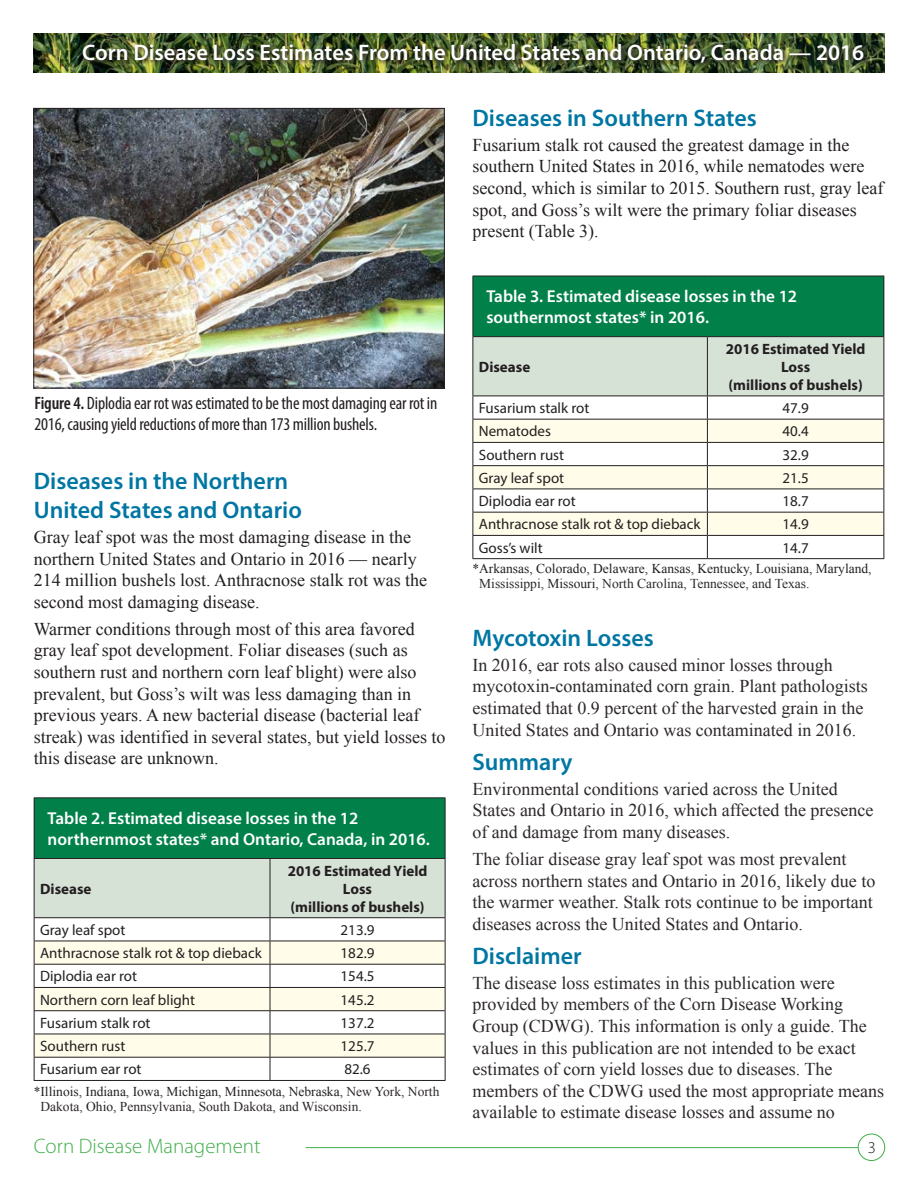
<style>
.page{position:relative;width:918px;height:1188px;background:#fff}
.page>*{position:absolute;margin:0;border:0;box-sizing:border-box;transform-origin:0 0}
.Subhead_1{font:600 24px/28.8px "Myriad Pro";color:#0076a3}
.t1{font:600 22.5px "Myriad Pro";color:#fff}
.t2{font:300 21px "Myriad Pro";color:#40ae49}
.Body_Text{font:18px/21.6px "Times New Roman";color:#2d2829}
.Body_Text-2{font:18px/21.6px "Times New Roman";color:#231f20}
.Captions{font:condensed 18px/21px "Myriad Pro";letter-spacing:-.01em;color:#231f20}
.Body_Text-3{font:600 17.25px/20.7px "Myriad Pro";color:#fff}
.t3{font:300 16.5px "Myriad Pro";color:#231f20}
.t4{font:15px "Myriad Pro";color:#231f20}
.t5{font:700 15px/18px "Myriad Pro";color:#231f20;text-align:center}
.Body_Text-4{font:13.5px/15px "Times New Roman";color:#231f20}
.Body_Text-5{font:13.5px/15px "Times New Roman";color:#2d2829}
.s1{font-weight:600}
.s2{color:#231f20}
.s3{color:#2d2829}
</style>
<div class="page">
<img style="left:34px;top:34px;width:850px;height:38px">
<div style="left:858px;top:1134px;width:27px;height:27px;border:1px solid #40ae49;border-radius:50%"></div>
<hr style="left:306px;top:1147px;width:552px;height:1px;background:#40ae49">
<img style="left:81px;top:42px;width:789px;height:27px">
<div style="left:34px;top:798px;width:411px;height:60px;background:#018149"></div>
<hr style="left:34px;top:797px;width:236px;height:1px;background:#231f20">
<hr style="left:34px;top:798px;width:1px;height:60px;background:#231f20">
<hr style="left:270px;top:797px;width:176px;height:1px;background:#231f20">
<hr style="left:445px;top:798px;width:1px;height:60px;background:#231f20">
<svg style="left:34px;top:858px;width:412px;height:222px"></svg>
<hr style="left:34px;top:1080px;width:236px;height:1px;background:#231f20">
<hr style="left:270px;top:1080px;width:176px;height:1px;background:#231f20">
<div style="left:473px;top:276px;width:411px;height:61px;background:#018149"></div>
<hr style="left:472px;top:276px;width:235px;height:1px;background:#231f20">
<hr style="left:472px;top:276px;width:1px;height:60px;background:#231f20">
<hr style="left:707px;top:276px;width:177px;height:1px;background:#231f20">
<hr style="left:884px;top:276px;width:1px;height:60px;background:#231f20">
<hr style="left:472px;top:336px;width:235px;height:1px;background:#231f20">
<hr style="left:707px;top:336px;width:177px;height:1px;background:#231f20">
<svg style="left:472px;top:337px;width:413px;height:221px"></svg>
<hr style="left:472px;top:558px;width:235px;height:1px;background:#231f20">
<hr style="left:707px;top:558px;width:177px;height:1px;background:#231f20">
<img style="left:35px;top:110px;width:408px;height:276px">
<div style="left:33px;top:108px;width:412px;height:280px;border:1px solid #231f20"></div>
<p class="t1" style="left:82px;top:38px;width:784px">Corn Disease Loss Estimates From the United States and Ontario, Canada — 2016</p>
<p class="Subhead_1" style="left:472px;top:103px;width:286px">Diseases in Southern States</p>
<p class="Body_Text-2" style="left:472px;top:134px;width:412px">Fusarium stalk rot caused the greatest damage in the southern United States in 2016, while nematodes were second, which is similar to 2015. Southern rust, gray leaf spot, and Goss’s wilt were the primary foliar diseases present (Table 3).</p>
<p class="Captions" style="left:34px;top:392px;width:404px"><span class="s1">Figure 4.</span> Diplodia ear rot was estimated to be the most damaging ear rot in<br>2016, causing yield reductions of more than 173 million bushels.</p>
<p class="Subhead_1" style="left:34px;top:466px;width:270px">Diseases in the Northern<br>United States and Ontario</p>
<p class="Body_Text-2" style="left:34px;top:526px;width:395px">Gray leaf spot was the most damaging disease in the northern United States and Ontario in 2016 — nearly 214 million bushels lost. Anthracnose stalk rot was the second most damaging disease.</p>
<p class="Body_Text-2" style="left:34px;top:618px;width:413px">Warmer conditions through most of this area favored gray leaf spot development. Foliar diseases (such as southern rust and northern corn leaf blight) were also prevalent, but Goss’s wilt was less damaging than in previous years. A new bacterial disease (bacterial leaf streak) was identified in several states, but yield losses to this disease are unknown.</p>
<p class="Body_Text-3" style="left:48px;top:808px;width:384px">Table 2. Estimated disease losses in the 12 northernmost states* and Ontario, Canada, in 2016.</p>
<p class="t5" style="left:40px;top:879px;width:53px">Disease</p>
<p class="t5" style="left:288px;top:861px;width:141px">2016 Estimated Yield<br>Loss</p>
<p class="t5" style="left:290px;top:897px;width:136px">(millions of bushels)</p>
<p class="t4" style="left:40px;top:921px;width:87px">Gray leaf spot</p>
<p class="t4" style="left:341px;top:921px;width:35px">213.9</p>
<p class="t4" style="left:40px;top:944px;width:223px">Anthracnose stalk rot &amp; top dieback</p>
<p class="t4" style="left:341px;top:944px;width:35px">182.9</p>
<p class="t4" style="left:40px;top:967px;width:98px">Diplodia ear rot</p>
<p class="t4" style="left:341px;top:967px;width:35px">154.5</p>
<p class="t4" style="left:40px;top:990px;width:157px">Northern corn leaf blight</p>
<p class="t4" style="left:341px;top:990px;width:35px">145.2</p>
<p class="t4" style="left:40px;top:1014px;width:112px">Fusarium stalk rot</p>
<p class="t4" style="left:341px;top:1014px;width:35px">137.2</p>
<p class="t4" style="left:40px;top:1037px;width:87px">Southern rust</p>
<p class="t4" style="left:341px;top:1037px;width:35px">125.7</p>
<p class="t4" style="left:40px;top:1060px;width:103px">Fusarium ear rot</p>
<p class="t4" style="left:344px;top:1060px;width:28px">82.6</p>
<p class="Body_Text-5" style="left:40px;top:1084px;width:400px;text-indent:-7px"><span class="s2">*Illinois, Indiana, Iowa, Michigan, Minnesota, Nebraska,</span> New York, North<br>Dakota, <span class="s2">Ohio,</span> Pennsylvania, South Dakota, and Wisconsin.</p>
<p class="Body_Text-3" style="left:486px;top:286px;width:312px">Table 3. Estimated disease losses in the 12 southernmost states* in 2016.</p>
<p class="t5" style="left:479px;top:357px;width:53px">Disease</p>
<p class="t5" style="left:726px;top:339px;width:141px">2016 Estimated Yield<br>Loss</p>
<p class="t5" style="left:729px;top:375px;width:136px">(millions of bushels)</p>
<p class="t4" style="left:479px;top:399px;width:112px">Fusarium stalk rot</p>
<p class="t4" style="left:783px;top:399px;width:28px">47.9</p>
<p class="t4" style="left:479px;top:422px;width:74px">Nematodes</p>
<p class="t4" style="left:783px;top:422px;width:28px">40.4</p>
<p class="t4" style="left:479px;top:445px;width:87px">Southern rust</p>
<p class="t4" style="left:783px;top:445px;width:28px">32.9</p>
<p class="t4" style="left:479px;top:469px;width:87px">Gray leaf spot</p>
<p class="t4" style="left:783px;top:469px;width:28px">21.5</p>
<p class="t4" style="left:479px;top:492px;width:98px">Diplodia ear rot</p>
<p class="t4" style="left:783px;top:492px;width:28px">18.7</p>
<p class="t4" style="left:479px;top:515px;width:223px">Anthracnose stalk rot &amp; top dieback</p>
<p class="t4" style="left:783px;top:515px;width:28px">14.9</p>
<p class="t4" style="left:479px;top:538px;width:65px">Goss’s wilt</p>
<p class="t4" style="left:783px;top:538px;width:28px">14.7</p>
<p class="Body_Text-4" style="left:479px;top:561px;width:394px;text-indent:-7px">*Arkansas, Colorado, Delaware, Kansas, Kentucky, Louisiana, Maryland,<br><span class="s3">Mississippi,</span> Missouri, <span class="s3">North Carolina, Tennessee, and Texas.</span></p>
<p class="Subhead_1" style="left:472px;top:623px;width:183px">Mycotoxin Losses</p>
<p class="Body_Text" style="left:472px;top:654px;width:397px">In 2016, ear rots also caused minor losses through mycotoxin-contaminated corn grain. Plant pathologists estimated that 0.9 percent of the harvested grain in the United States and Ontario was contaminated in 2016.</p>
<p class="Subhead_1" style="left:472px;top:747px;width:102px">Summary</p>
<p class="Body_Text" style="left:472px;top:778px;width:403px">Environmental conditions varied across the United<br>States and Ontario in 2016, which affected the presence of and damage from many diseases.</p>
<p class="Body_Text" style="left:472px;top:848px;width:404px">The foliar disease gray leaf spot was most prevalent across northern states and Ontario in 2016, likely due to the warmer weather. Stalk rots continue to be important diseases across the United States and Ontario.</p>
<p class="Subhead_1" style="left:472px;top:941px;width:111px">Disclaimer</p>
<p class="Body_Text" style="left:472px;top:972px;width:413px">The disease loss estimates in this publication were provided by members of the Corn Disease Working Group (CDWG). This information is only a guide. The values in this publication are not intended to be exact estimates of corn yield losses due to diseases. The members of the CDWG used the most appropriate means available to estimate disease losses and assume no</p>
<p class="t2" style="left:34px;top:1134px;width:228px">Corn Disease Management</p>
<p class="t3" style="left:868px;top:1138px;width:10px">3</p>
</div>
